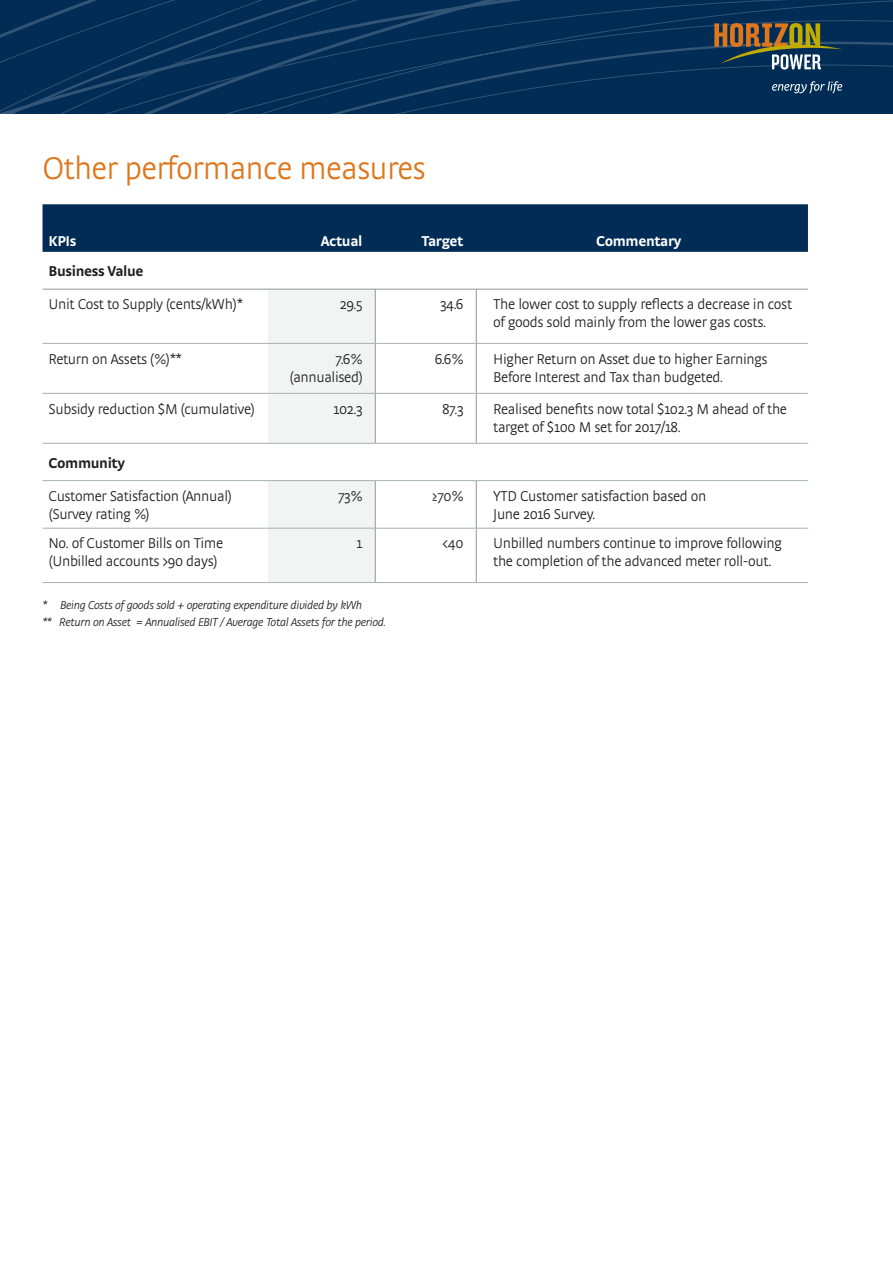
<style>
.page{position:relative;width:893px;height:1263px;background:#fff}
.page>*{position:absolute;margin:0;border:0;box-sizing:border-box;transform-origin:0 0}
.t1{font:300 33px "Strada OT";letter-spacing:-.025em;color:#de761b}
.Numerals{font:300 15px/18px "Strada OT";letter-spacing:-.025em;color:#231f20}
.Numerals-2{font:700 15px "Strada OT";letter-spacing:-.025em;color:#fff}
.Numerals-3{font:700 15px "Strada OT";letter-spacing:-.025em;color:#231f20}
.Body_Copy{font:italic 300 12px "Strada OT";letter-spacing:-.025em;color:#231f20}
</style>
<div class="page">
<svg style="left:0;top:0;width:893px;height:114px;background:#032f57"></svg>
<svg style="left:714px;top:23px;width:128px;height:47px;background:#51584c"></svg>
<svg style="left:772px;top:81px;width:70px;height:12px"></svg>
<div style="left:43px;top:204px;width:765px;height:48px;background:#002c55"></div>
<svg style="left:268px;top:290px;width:107px;height:292px"></svg>
<hr style="left:43px;top:289px;width:225px;height:1px;background:#939598">
<hr style="left:268px;top:289px;width:107px;height:1px;background:#939598">
<hr style="left:375px;top:289px;width:101px;height:1px;background:#939598">
<hr style="left:476px;top:289px;width:332px;height:1px;background:#939598">
<hr style="left:476px;top:289px;width:1px;height:54px;background:#939598">
<hr style="left:476px;top:344px;width:1px;height:49px;background:#939598">
<hr style="left:476px;top:393px;width:1px;height:50px;background:#939598">
<hr style="left:476px;top:481px;width:1px;height:47px;background:#939598">
<hr style="left:476px;top:528px;width:1px;height:54px;background:#939598">
<hr style="left:375px;top:289px;width:1px;height:54px;background:#939598">
<hr style="left:375px;top:344px;width:1px;height:49px;background:#939598">
<hr style="left:375px;top:393px;width:1px;height:50px;background:#939598">
<hr style="left:375px;top:481px;width:1px;height:47px;background:#939598">
<hr style="left:375px;top:528px;width:1px;height:54px;background:#939598">
<hr style="left:43px;top:343px;width:225px;height:1px;background:#a4b3ab">
<hr style="left:268px;top:343px;width:107px;height:1px;background:#a4b3ab">
<hr style="left:375px;top:343px;width:101px;height:1px;background:#a4b3ab">
<hr style="left:476px;top:343px;width:332px;height:1px;background:#a4b3ab">
<hr style="left:43px;top:393px;width:225px;height:1px;background:#a4b3ab">
<hr style="left:268px;top:393px;width:107px;height:1px;background:#a4b3ab">
<hr style="left:375px;top:393px;width:101px;height:1px;background:#a4b3ab">
<hr style="left:476px;top:393px;width:332px;height:1px;background:#a4b3ab">
<hr style="left:43px;top:443px;width:225px;height:1px;background:#a4b3ab">
<hr style="left:268px;top:443px;width:107px;height:1px;background:#a4b3ab">
<hr style="left:375px;top:443px;width:101px;height:1px;background:#a4b3ab">
<hr style="left:476px;top:443px;width:332px;height:1px;background:#a4b3ab">
<hr style="left:43px;top:480px;width:225px;height:1px;background:#a4b3ab">
<hr style="left:268px;top:480px;width:107px;height:1px;background:#a4b3ab">
<hr style="left:375px;top:480px;width:101px;height:1px;background:#a4b3ab">
<hr style="left:476px;top:480px;width:332px;height:1px;background:#a4b3ab">
<hr style="left:43px;top:528px;width:225px;height:1px;background:#a4b3ab">
<hr style="left:268px;top:528px;width:107px;height:1px;background:#a4b3ab">
<hr style="left:375px;top:528px;width:101px;height:1px;background:#a4b3ab">
<hr style="left:476px;top:528px;width:332px;height:1px;background:#a4b3ab">
<hr style="left:43px;top:582px;width:225px;height:1px;background:#a4b3ab">
<hr style="left:268px;top:582px;width:107px;height:1px;background:#a4b3ab">
<hr style="left:375px;top:582px;width:101px;height:1px;background:#a4b3ab">
<hr style="left:476px;top:582px;width:332px;height:1px;background:#a4b3ab">
<h1 class="t1" style="left:43px;top:149px;width:385px">Other performance measures</h1>
<p class="Numerals-2" style="left:49px;top:232px;width:29px">KPIs</p>
<p class="Numerals-2" style="left:321px;top:232px;width:43px">Actual</p>
<p class="Numerals-2" style="left:422px;top:232px;width:43px">Target</p>
<p class="Numerals-2" style="left:596px;top:232px;width:87px">Commentary</p>
<p class="Numerals-3" style="left:49px;top:262px;width:97px">Business Value</p>
<p class="Numerals" style="left:49px;top:296px;width:196px">Unit Cost to Supply (cents/kWh)*</p>
<p class="Numerals" style="left:340px;top:296px;width:24px">29.5</p>
<p class="Numerals" style="left:440px;top:296px;width:25px">34.6</p>
<p class="Numerals" style="left:493px;top:296px;width:300px">The lower cost to supply reflects a decrease in cost of goods sold mainly from the lower gas costs.</p>
<p class="Numerals" style="left:49px;top:350px;width:135px">Return on Assets (%)**</p>
<p class="Numerals" style="left:289px;top:350px;width:75px;text-align:right">7.6% (annualised)</p>
<p class="Numerals" style="left:435px;top:350px;width:30px">6.6%</p>
<p class="Numerals" style="left:493px;top:350px;width:276px">Higher Return on Asset due to higher Earnings<br>Before Interest and Tax than budgeted.</p>
<p class="Numerals" style="left:49px;top:400px;width:208px">Subsidy reduction $M (cumulative)</p>
<p class="Numerals" style="left:334px;top:400px;width:30px">102.3</p>
<p class="Numerals" style="left:442px;top:400px;width:23px">87.3</p>
<p class="Numerals" style="left:493px;top:400px;width:295px">Realised benefits now total $102.3 M ahead of the target of $100 M set for 2017/18.</p>
<p class="Numerals-3" style="left:49px;top:454px;width:78px">Community</p>
<p class="Numerals" style="left:49px;top:487px;width:185px">Customer Satisfaction (Annual) (Survey rating %)</p>
<p class="Numerals" style="left:338px;top:487px;width:26px">73%</p>
<p class="Numerals" style="left:432px;top:487px;width:33px">≥70%</p>
<p class="Numerals" style="left:493px;top:487px;width:215px">YTD Customer satisfaction based on<br>June 2016 Survey.</p>
<p class="Numerals" style="left:49px;top:535px;width:176px">No. of Customer Bills on Time (Unbilled accounts &gt;90 days)</p>
<p class="Numerals" style="left:356px;top:535px;width:7px">1</p>
<p class="Numerals" style="left:443px;top:535px;width:22px">&lt;40</p>
<p class="Numerals" style="left:493px;top:535px;width:290px">Unbilled numbers continue to improve following the completion of the advanced meter roll-out.</p>
<p class="Body_Copy" style="left:43px;top:599px;width:321px">* Being Costs of goods sold + operating expenditure divided by kWh</p>
<p class="Body_Copy" style="left:43px;top:615px;width:345px">** Return on Asset = Annualised EBIT / Average Total Assets for the period.</p>
</div>
